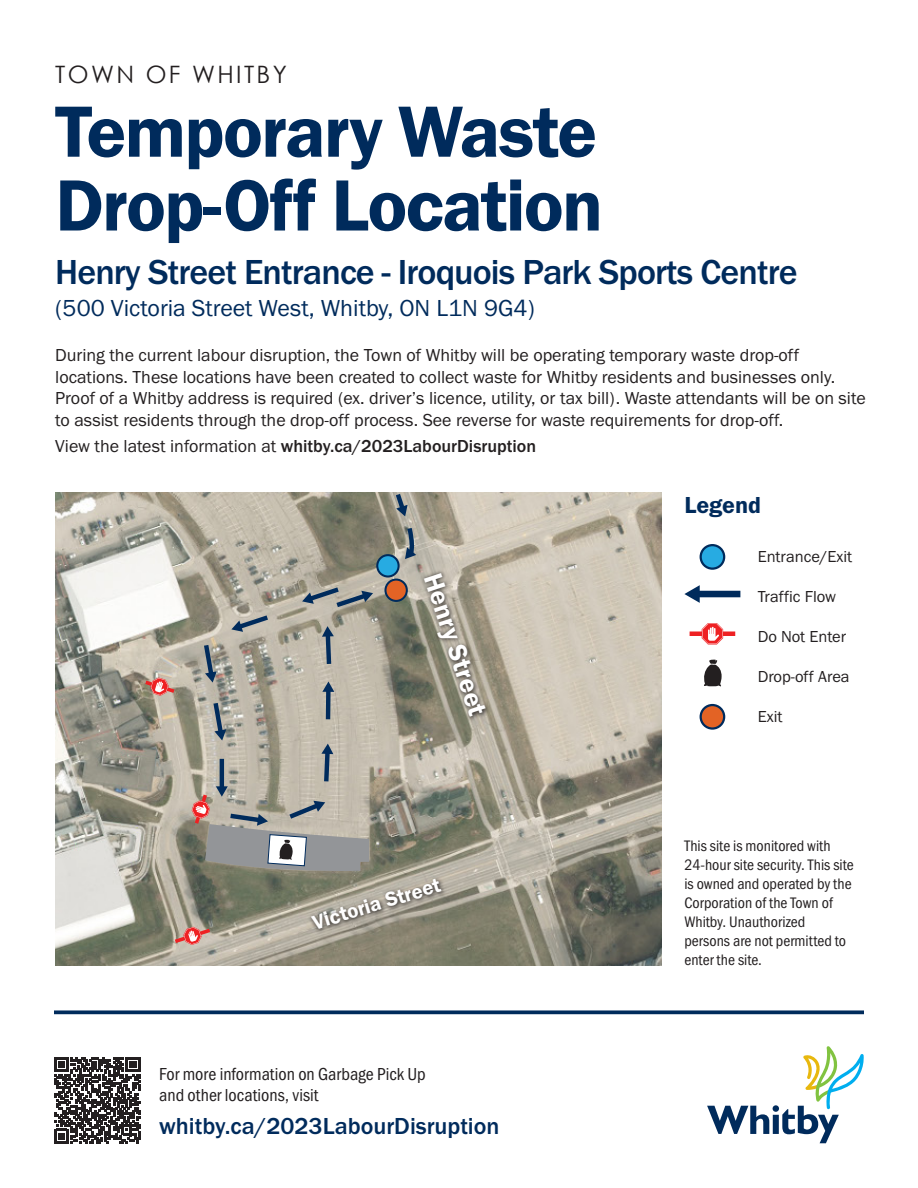
<style>
.page{position:relative;width:918px;height:1188px;background:#fff}
.page>*{position:absolute;margin:0;border:0;box-sizing:border-box;transform-origin:0 0}
.t1{font:75px/73.8px "Franklin Gothic URW Dem";letter-spacing:-.025em;color:#002b5c}
.t2{font:500 36px "Franklin Gothic URW";letter-spacing:-.025em;color:#002b5c}
.t3{font:27px "Franklin Gothic URW Dem";color:#fff}
.t4{font:24px "Franklin Gothic URW Boo";color:#002b5c}
.t5{font:500 24px "Franklin Gothic URW";color:#002b5c}
.t6{font:24px "Century Gothic";letter-spacing:.1em;color:#231f20}
.t7{font:24px "Franklin Gothic URW Dem";color:#002b5c}
.t8{font:21px "Franklin Gothic URW Dem";color:#fff}
.t9{font:18px/21.6px "Franklin Gothic URW Boo";color:#231f20}
.t10{font:500 18px "Franklin Gothic URW";color:#231f20}
.t11{font:18px/21.6px "Franklin Gothic URW Cond";color:#231f20}
.t12{font:16.5px "Franklin Gothic URW Boo";color:#231f20}
.t13{font:15.75px/18.9px "Franklin Gothic URW Cond";color:#231f20}
.s1{font-family:"Franklin Gothic URW Boo";font-weight:400}
</style>
<div class="page">
<svg style="left:54px;top:1010px;width:810px;height:4px;background:#1e436f"></svg>
<hr style="left:690px;top:632px;width:45px;height:4px;background:#ee2123">
<svg style="left:702px;top:623px;width:21px;height:21px"></svg>
<div style="left:701px;top:545px;width:23px;height:24px;background:#27abe2;border-radius:50%"></div>
<div style="left:700px;top:544px;width:25px;height:26px;border:2px solid #002b5c;border-radius:50%"></div>
<div style="left:701px;top:705px;width:23px;height:24px;background:#e36325;border-radius:50%"></div>
<div style="left:700px;top:704px;width:25px;height:26px;border:2px solid #002b5c;border-radius:50%"></div>
<div style="left:697px;top:591px;width:43px;height:6px;background:#002b5c"></div>
<svg style="left:684px;top:585px;width:16px;height:18px"></svg>
<svg style="left:704px;top:659px;width:18px;height:28px"></svg>
<img style="left:55px;top:493px;width:607px;height:473px">
<img style="left:271px;top:861px;width:216px;height:95px">
<img style="left:405px;top:539px;width:99px;height:214px">
<svg style="left:171px;top:926px;width:43px;height:20px"></svg>
<svg style="left:141px;top:678px;width:37px;height:18px"></svg>
<div style="left:385px;top:580px;width:22px;height:21px;background:#e36325;border-radius:50%"></div>
<div style="left:384px;top:579px;width:24px;height:23px;border:2px solid #002b5c;border-radius:50%"></div>
<svg style="left:231px;top:612px;width:42px;height:20px"></svg>
<svg style="left:392px;top:492px;width:16px;height:24px"></svg>
<svg style="left:404px;top:523px;width:12px;height:36px"></svg>
<svg style="left:302px;top:584px;width:71px;height:27px;background:#949794"></svg>
<svg style="left:201px;top:640px;width:16px;height:43px"></svg>
<svg style="left:322px;top:626px;width:12px;height:43px"></svg>
<div style="left:326px;top:690px;width:5px;height:29px;background:#002b5c"></div>
<svg style="left:322px;top:682px;width:12px;height:10px"></svg>
<svg style="left:192px;top:698px;width:177px;height:174px;background:#ada9a0"></svg>
<div style="left:377px;top:555px;width:22px;height:22px;background:#27abe2;border-radius:50%"></div>
<div style="left:376px;top:554px;width:24px;height:24px;border:2px solid #002b5c;border-radius:50%"></div>
<svg style="left:54px;top:1057px;width:86px;height:87px"></svg>
<svg style="left:707px;top:1046px;width:157px;height:97px"></svg>
<p class="t6" style="left:55px;top:57px;width:233px">TOWN OF WHITBY</p>
<p class="t1" style="left:55px;top:94px;width:549px">Temporary Waste<br>Drop-Off Location</p>
<p class="t2" style="left:55px;top:250px;width:744px">Henry Street Entrance - Iroquois Park Sports Centre</p>
<p class="t4" style="left:55px;top:293px;width:481px">(500 Victoria Street West, Whitby, ON L1N 9G4)</p>
<p class="t9" style="left:55px;top:344px;width:812px">During the current labour disruption, the Town of Whitby will be operating temporary waste drop-off locations. These locations have been created to collect waste for Whitby residents and businesses only.<br>Proof of a Whitby address is required (ex. driver’s licence, utility, or tax bill). Waste attendants will be on site to assist residents through the drop-off process. See reverse for waste requirements for drop-off.</p>
<p class="t10" style="left:55px;top:435px;width:482px"><span class="s1">View the latest information at</span> whitby.ca/2023LabourDisruption</p>
<h3 class="t3" style="left:448px;top:569px;width:150px;rotate:72deg">Henry Street</h3>
<p class="t8" style="left:309px;top:911px;width:134px;rotate:-17deg">Victoria Street</p>
<p class="t11" style="left:159px;top:1062px;width:268px">For more information on Garbage Pick Up and other locations, visit</p>
<p class="t5" style="left:159px;top:1111px;width:342px">whitby.ca/2023LabourDisruption</p>
<h3 class="t7" style="left:684px;top:490px;width:78px">Legend</h3>
<p class="t12" style="left:758px;top:546px;width:96px">Entrance/Exit</p>
<p class="t12" style="left:758px;top:586px;width:80px">Traffic Flow</p>
<p class="t12" style="left:758px;top:626px;width:90px">Do Not Enter</p>
<p class="t12" style="left:758px;top:666px;width:93px">Drop-off Area</p>
<p class="t12" style="left:758px;top:706px;width:26px">Exit</p>
<p class="t13" style="left:684px;top:835px;width:171px">This site is monitored with<br>24-hour site security. This site is owned and operated by the<br>Corporation of the Town of<br>Whitby. Unauthorized persons are not permitted to enter the site.</p>
</div>
